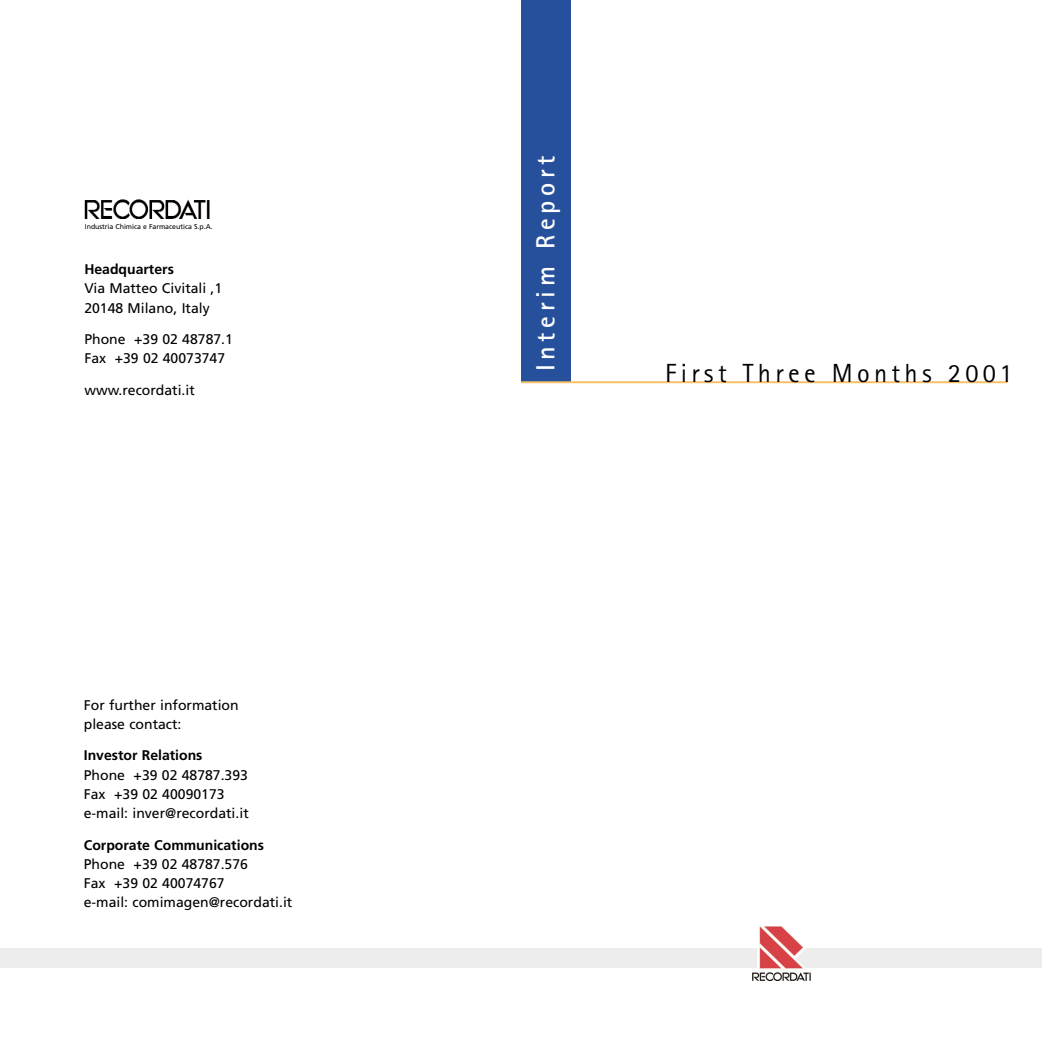
<style>
.page{position:relative;width:1042px;height:1042px;background:#fff}
.page>*{position:absolute;margin:0;border:0;box-sizing:border-box;transform-origin:0 0}
.t1{font:26.25px "Rotis Sans Serif";letter-spacing:.165em;color:#000}
.t2{font:700 26.25px "Rotis Sans Serif";letter-spacing:.175em;color:#fff}
.t3{font:14px/19.2px "Frutiger";color:#000}
.t4{font:700 14px "Frutiger";color:#000}
.t5{font:7px "Frutiger";letter-spacing:-.005em;color:#000}
</style>
<div class="page">
<div style="left:0;top:947px;width:521px;height:20px;background:#ededed"></div>
<img style="left:84px;top:199px;width:125px;height:19px">
<div style="left:521px;top:947px;width:520px;height:20px;background:#ededed"></div>
<svg style="left:750px;top:947px;width:63px;height:34px"></svg>
<img style="left:752px;top:926px;width:57px;height:54px">
<div style="left:521px;top:0;width:49px;height:382px;background:#27509c"></div>
<hr style="left:521px;top:381px;width:486px;height:2px;background:#f6bf61">
<p class="t5" style="left:85px;top:223px;width:129px">Industria Chimica e Farmaceutica S.p.A.</p>
<p class="t4" style="left:84px;top:263px;width:91px">Headquarters</p>
<p class="t3" style="left:84px;top:280px;width:139px">Via Matteo Civitali ,1<br>20148 Milano, Italy</p>
<p class="t3" style="left:84px;top:331px;width:150px">Phone +39 02 48787.1<br>Fax +39 02 40073747</p>
<p class="t3" style="left:84px;top:381px;width:112px">www.recordati.it</p>
<p class="t3" style="left:84px;top:696px;width:156px">For further information please contact:</p>
<p class="t4" style="left:84px;top:749px;width:120px">Investor Relations</p>
<p class="t3" style="left:84px;top:766px;width:166px">Phone +39 02 48787.393<br>Fax +39 02 40090173 e-mail: inver@recordati.it</p>
<p class="t4" style="left:84px;top:839px;width:182px">Corporate Communications</p>
<p class="t3" style="left:84px;top:855px;width:210px">Phone +39 02 48787.576<br>Fax +39 02 40074767<br>e-mail: comimagen@recordati.it</p>
<h1 class="t2" style="left:536px;top:371px;width:217px;rotate:-90deg">Interim Report</h1>
<h1 class="t1" style="left:665px;top:363px;width:349px">First Three Months 2001</h1>
</div>
